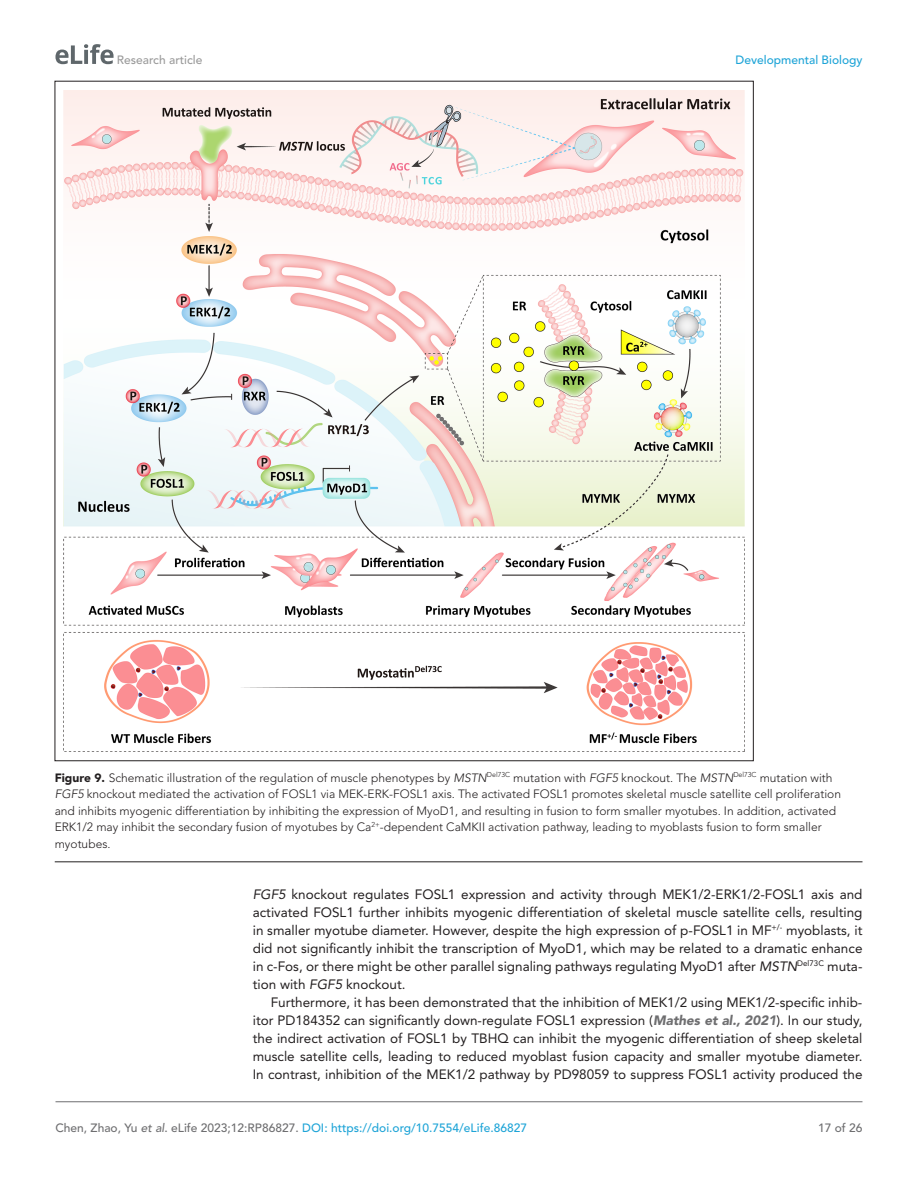
<style>
.page{position:relative;width:918px;height:1188px;background:#fff}
.page>*{position:absolute;margin:0;border:0;box-sizing:border-box;transform-origin:0 0}
.t1{font:13.5px/18px "Avenir LT Std";color:#231f20;text-align:justify}
.t2{font:300 12px/16.5px "Avenir LT Std";color:#231f20}
.t3{font:500 12px "Avenir LT Std";color:#1ea4d7}
.t4{font:500 12px "Avenir LT Std";color:#9a9a9a}
.t5{font:500 12px "Avenir LT Std";color:#6e6e70}
.s1{font-weight:900}
.s2{font-style:italic}
.s3{font-weight:900;font-style:italic;color:#6e6e70}
.s4{color:#6e6e70}
.s5{font-style:italic;color:#6e6e70}
</style>
<div class="page">
<svg style="left:55px;top:44px;width:59px;height:20px"></svg>
<hr style="left:56px;top:1101px;width:806px;height:1px;background:#6e6e70">
<hr style="left:55px;top:861px;width:807px;height:1px;background:#231f20">
<img style="left:64px;top:90px;width:680px;height:662px">
<p class="t4" style="left:117px;top:53px;width:87px">Research article</p>
<p class="t3" style="left:736px;top:53px;width:128px">Developmental Biology</p>
<p class="t2" style="left:55px;top:770px;width:788px"><span class="s1">Figure 9.</span> Schematic illustration of the regulation of muscle phenotypes by <span class="s2">MSTN</span><sup>Del73C</sup> mutation with <span class="s2">FGF5</span> knockout. The <span class="s2">MSTN</span><sup>Del73C</sup> mutation with <span class="s2">FGF5</span> knockout mediated the activation of FOSL1 via MEK-ERK-FOSL1 axis. The activated FOSL1 promotes skeletal muscle satellite cell proliferation and inhibits myogenic differentiation by inhibiting the expression of MyoD1, and resulting in fusion to form smaller myotubes. In addition, activated ERK1/2 may inhibit the secondary fusion of myotubes by Ca<sup>2+</sup>-dependent CaMKII activation pathway, leading to myoblasts fusion to form smaller myotubes.</p>
<p class="t1" style="left:253px;top:886px;width:611px"><span class="s2">FGF5</span> knockout regulates FOSL1 expression and activity through MEK1/2-ERK1/2-FOSL1 axis and activated FOSL1 further inhibits myogenic differentiation of skeletal muscle satellite cells, resulting in smaller myotube diameter. However, despite the high expression of p-FOSL1 in MF<sup>+/-</sup> myoblasts, it did not significantly inhibit the transcription of MyoD1, which may be related to a dramatic enhance in c-Fos, or there might be other parallel signaling pathways regulating MyoD1 after <span class="s2">MSTN</span><sup>Del73C</sup> muta&shy;tion with <span class="s2">FGF5</span> knockout.</p>
<p class="t1" style="left:253px;top:994px;width:611px;text-indent:18px">Furthermore, it has been demonstrated that the inhibition of MEK1/2 using MEK1/2-specific inhib&shy;itor PD184352 can significantly down-regulate FOSL1 expression (<span class="s3">Mathes et al., 2021</span>). In our study, the indirect activation of FOSL1 by TBHQ can inhibit the myogenic differentiation of sheep skeletal muscle satellite cells, leading to reduced myoblast fusion capacity and smaller myotube diameter.<br>In contrast, inhibition of the MEK1/2 pathway by PD98059 to suppress FOSL1 activity produced the</p>
<p class="t3" style="left:56px;top:1121px;width:473px"><span class="s4">Chen, Zhao, Yu</span> <span class="s5">et al</span><span class="s4">. eLife 2023;12:RP86827.</span> DOI: https://doi.org/10.7554/eLife.86827</p>
<p class="t5" style="left:818px;top:1121px;width:46px">17 of 26</p>
</div>
